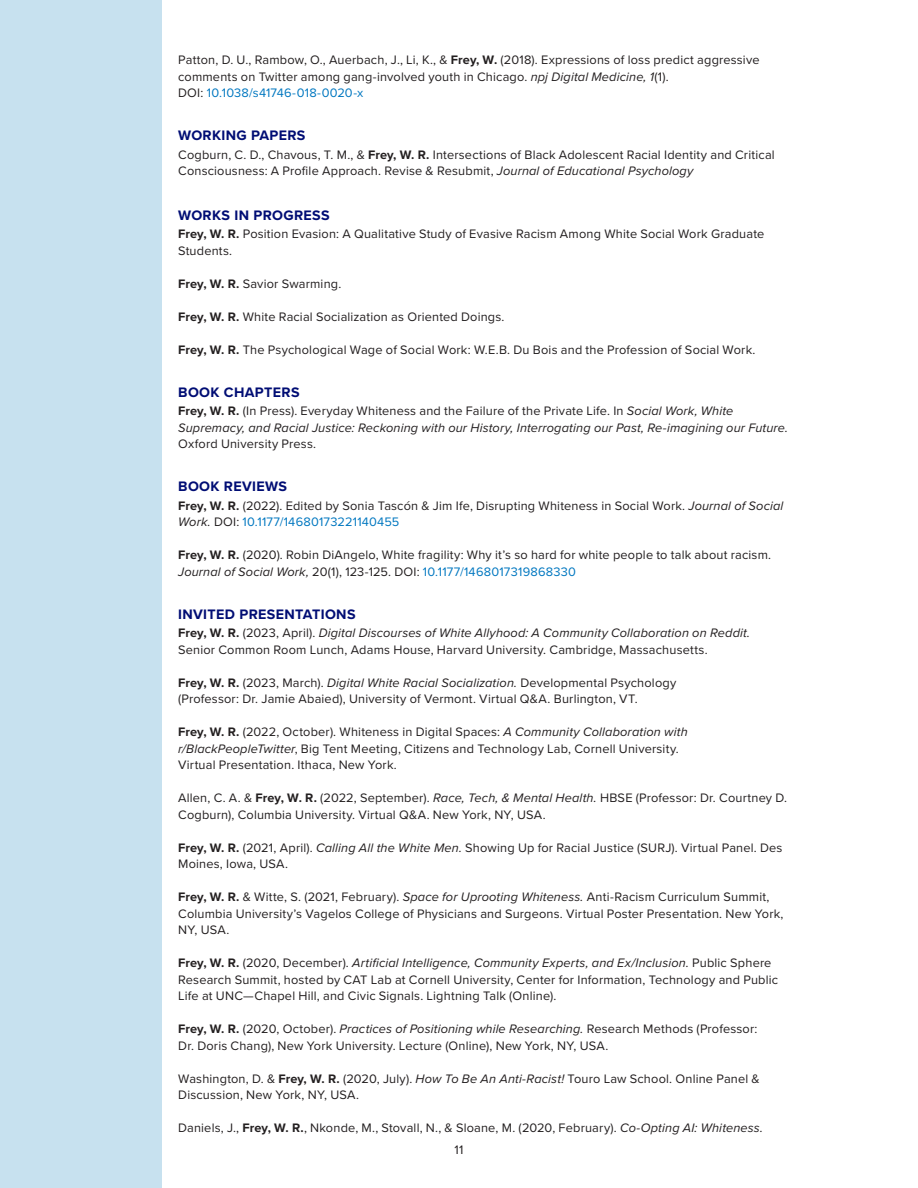
<style>
.page{position:relative;width:918px;height:1188px;background:#fff}
.page>*{position:absolute;margin:0;border:0;box-sizing:border-box;transform-origin:0 0}
.sub_title{font:700 14.25px "Proxima Nova";letter-spacing:.025em;color:#000d74}
.Paragraph_Style_2{font:12.75px/16.5px "Proxima Nova";letter-spacing:.015em;color:#231f20}
.Paragraph_Style_2-2{font:italic 12.75px/16.5px "Proxima Nova";letter-spacing:.01em;color:#231f20}
.Paragraph_Style_2-3{font:12.75px "Proxima Nova";letter-spacing:.02em;color:#0077c0}
.s1{font-weight:700}
.s2{font-style:italic}
.s3{color:#231f20}
.s4{font-style:normal}
.s5{color:#0077c0}
.s6{font-weight:700;font-style:normal}
</style>
<div class="page">
<div style="left:0;top:0;width:162px;height:1188px;background:#c7e1ef"></div>
<p class="Paragraph_Style_2" style="left:178px;top:51px;width:583px">Patton, D. U., Rambow, O., Auerbach, J., Li, K., &amp; <span class="s1">Frey, W.</span> (2018). Expressions of loss predict aggressive</p>
<p class="Paragraph_Style_2" style="left:178px;top:68px;width:492px">comments on Twitter among gang-involved youth in Chicago. <span class="s2">npj Digital Medicine, 1</span>(1).</p>
<p class="Paragraph_Style_2-3" style="left:178px;top:83px;width:187px"><span class="s3">DOI:</span> 10.1038/s41746-018-0020-x</p>
<p class="sub_title" style="left:178px;top:125px;width:129px">WORKING PAPERS</p>
<p class="Paragraph_Style_2" style="left:178px;top:146px;width:598px">Cogburn, C. D., Chavous, T. M., &amp; <span class="s1">Frey, W. R.</span> Intersections of Black Adolescent Racial Identity and Critical<br>Consciousness: A Profile Approach. Revise &amp; Resubmit, <span class="s2">Journal of Educational Psychology</span></p>
<p class="sub_title" style="left:178px;top:204px;width:153px">WORKS IN PROGRESS</p>
<p class="Paragraph_Style_2" style="left:178px;top:225px;width:588px"><span class="s1">Frey, W. R.</span> Position Evasion: A Qualitative Study of Evasive Racism Among White Social Work Graduate<br>Students.</p>
<p class="Paragraph_Style_2" style="left:178px;top:275px;width:165px"><span class="s1">Frey, W. R.</span> Savior Swarming.</p>
<p class="Paragraph_Style_2" style="left:178px;top:308px;width:328px"><span class="s1">Frey, W. R.</span> White Racial Socialization as Oriented Doings.</p>
<p class="Paragraph_Style_2" style="left:178px;top:341px;width:579px"><span class="s1">Frey, W. R.</span> The Psychological Wage of Social Work: W.E.B. Du Bois and the Profession of Social Work.</p>
<p class="sub_title" style="left:178px;top:381px;width:123px">BOOK CHAPTERS</p>
<p class="Paragraph_Style_2" style="left:178px;top:402px;width:557px"><span class="s1">Frey, W. R.</span> (In Press). Everyday Whiteness and the Failure of the Private Life. In <span class="s2">Social Work, White</span></p>
<p class="Paragraph_Style_2-2" style="left:178px;top:419px;width:611px">Supremacy, and Racial Justice: Reckoning with our History, Interrogating our Past, Re-imagining our Future.<br><span class="s4">Oxford University Press.</span></p>
<p class="sub_title" style="left:178px;top:476px;width:110px">BOOK REVIEWS</p>
<p class="Paragraph_Style_2" style="left:178px;top:497px;width:607px"><span class="s1">Frey, W. R.</span> (2022). Edited by Sonia Tascón &amp; Jim Ife, Disrupting Whiteness in Social Work. <span class="s2">Journal of Social<br>Work.</span> DOI: <span class="s5">10.1177/14680173221140455</span></p>
<p class="Paragraph_Style_2" style="left:178px;top:546px;width:595px"><span class="s1">Frey, W. R.</span> (2020). Robin DiAngelo, White fragility: Why it’s so hard for white people to talk about racism.<br><span class="s2">Journal of Social Work,</span> 20(1), 123-125. DOI: <span class="s5">10.1177/1468017319868330</span></p>
<p class="sub_title" style="left:178px;top:603px;width:179px">INVITED PRESENTATIONS</p>
<p class="Paragraph_Style_2-2" style="left:178px;top:624px;width:574px"><span class="s6">Frey, W. R.</span> <span class="s4">(2023, April).</span> Digital Discourses of White Allyhood: A Community Collaboration on Reddit.</p>
<p class="Paragraph_Style_2" style="left:178px;top:641px;width:531px">Senior Common Room Lunch, Adams House, Harvard University. Cambridge, Massachusetts.</p>
<p class="Paragraph_Style_2" style="left:178px;top:674px;width:500px"><span class="s1">Frey, W. R.</span> (2023, March). <span class="s2">Digital White Racial Socialization.</span> Developmental Psychology</p>
<p class="Paragraph_Style_2" style="left:178px;top:690px;width:461px">(Professor: Dr. Jamie Abaied), University of Vermont. Virtual Q&amp;A. Burlington, VT.</p>
<p class="Paragraph_Style_2" style="left:178px;top:723px;width:511px"><span class="s1">Frey, W. R.</span> (2022, October). Whiteness in Digital Spaces: <span class="s2">A Community Collaboration with</span></p>
<p class="Paragraph_Style_2" style="left:178px;top:740px;width:502px"><span class="s2">r/BlackPeopleTwitter</span>, Big Tent Meeting, Citizens and Technology Lab, Cornell University.</p>
<p class="Paragraph_Style_2" style="left:178px;top:756px;width:220px">Virtual Presentation. Ithaca, New York.</p>
<p class="Paragraph_Style_2" style="left:178px;top:789px;width:610px">Allen, C. A. &amp; <span class="s1">Frey, W. R.</span> (2022, September). <span class="s2">Race, Tech, &amp; Mental Health.</span> HBSE (Professor: Dr. Courtney D.<br>Cogburn), Columbia University. Virtual Q&amp;A. New York, NY, USA.</p>
<p class="Paragraph_Style_2" style="left:178px;top:839px;width:606px"><span class="s1">Frey, W. R.</span> (2021, April). <span class="s2">Calling All the White Men.</span> Showing Up for Racial Justice (SURJ). Virtual Panel. Des<br>Moines, Iowa, USA.</p>
<p class="Paragraph_Style_2" style="left:178px;top:888px;width:607px"><span class="s1">Frey, W. R.</span> &amp; Witte, S. (2021, February). <span class="s2">Space for Uprooting Whiteness.</span> Anti-Racism Curriculum Summit,<br>Columbia University’s Vagelos College of Physicians and Surgeons. Virtual Poster Presentation. New York,<br>NY, USA.</p>
<p class="Paragraph_Style_2" style="left:178px;top:954px;width:601px"><span class="s1">Frey, W. R.</span> (2020, December). <span class="s2">Artificial Intelligence, Community Experts, and Ex/Inclusion.</span> Public Sphere<br>Research Summit, hosted by CAT Lab at Cornell University, Center for Information, Technology and Public<br>Life at UNC—Chapel Hill, and Civic Signals. Lightning Talk (Online).</p>
<p class="Paragraph_Style_2" style="left:178px;top:1020px;width:581px"><span class="s1">Frey, W. R.</span> (2020, October). <span class="s2">Practices of Positioning while Researching.</span> Research Methods (Professor:</p>
<p class="Paragraph_Style_2" style="left:178px;top:1037px;width:432px">Dr. Doris Chang), New York University. Lecture (Online), New York, NY, USA.</p>
<p class="Paragraph_Style_2" style="left:178px;top:1070px;width:583px">Washington, D. &amp; <span class="s1">Frey, W. R.</span> (2020, July). <span class="s2">How To Be An Anti-Racist!</span> Touro Law School. Online Panel &amp;<br>Discussion, New York, NY, USA.</p>
<p class="Paragraph_Style_2" style="left:178px;top:1119px;width:586px">Daniels, J., <span class="s1">Frey, W. R.</span>, Nkonde, M., Stovall, N., &amp; Sloane, M. (2020, February). <span class="s2">Co-Opting AI: Whiteness.</span></p>
<p class="Paragraph_Style_2" style="left:454px;top:1141px;width:11px">11</p>
</div>
